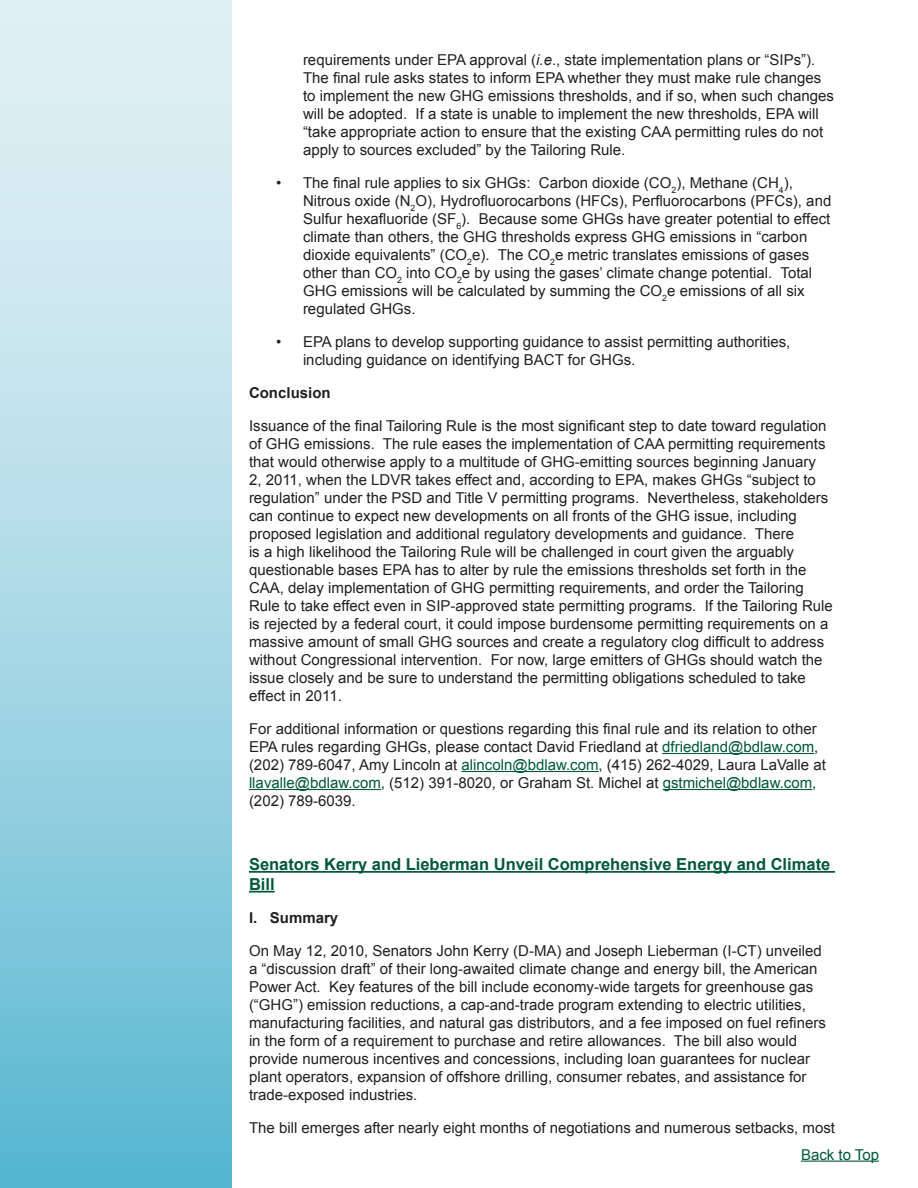
<style>
.page{position:relative;width:918px;height:1188px;background:#fff}
.page>*{position:absolute;margin:0;border:0;box-sizing:border-box;transform-origin:0 0}
.Arial_Heading{font:700 16.5px/19.8px "Arial";color:#00573d}
.Arial_Article_Text{font:15px/18px "Arial";color:#231f20}
.Arial_Article_Text-2{font:700 15px "Arial";color:#231f20}
.t1{font:15px "Arial";color:#00573d}
.s1{font-style:italic}
.s2{color:#00573d}
</style>
<div class="page">
<div style="left:0;top:0;width:231px;height:1188px;background:linear-gradient(to bottom,#eff6f8,#5fbad3)"></div>
<hr style="left:662px;top:753px;width:152px;height:1px;background:#00573d">
<hr style="left:462px;top:771px;width:137px;height:1px;background:#00573d">
<hr style="left:249px;top:789px;width:132px;height:1px;background:#00573d">
<hr style="left:663px;top:789px;width:149px;height:1px;background:#00573d">
<hr style="left:249px;top:871px;width:586px;height:2px;background:#00573d">
<hr style="left:249px;top:891px;width:26px;height:2px;background:#00573d">
<hr style="left:801px;top:1161px;width:78px;height:1px;background:#00573d">
<p class="Arial_Article_Text" style="left:303px;top:51px;width:533px">requirements under EPA approval (<span class="s1">i.e</span>., state implementation plans or “SIPs”).<br>The final rule asks states to inform EPA whether they must make rule changes to implement the new GHG emissions thresholds, and if so, when such changes will be adopted. If a state is unable to implement the new thresholds, EPA will “take appropriate action to ensure that the existing CAA permitting rules do not apply to sources excluded” by the Tailoring Rule.</p>
<p class="Arial_Article_Text" style="left:303px;top:174px;width:530px;text-indent:-27px">• The final rule applies to six GHGs: Carbon dioxide (CO<sub>2</sub>), Methane (CH<sub>4</sub>), Nitrous oxide (N<sub>2</sub>O), Hydrofluorocarbons (HFCs), Perfluorocarbons (PFCs), and Sulfur hexafluoride (SF<sub>6</sub>). Because some GHGs have greater potential to effect climate than others, the GHG thresholds express GHG emissions in “carbon dioxide equivalents” (CO<sub>2</sub>e). The CO<sub>2</sub>e metric translates emissions of gases other than CO<sub>2</sub> into CO<sub>2</sub>e by using the gases’ climate change potential. Total GHG emissions will be calculated by summing the CO<sub>2</sub>e emissions of all six regulated GHGs.</p>
<p class="Arial_Article_Text" style="left:303px;top:333px;width:489px;text-indent:-27px">• EPA plans to develop supporting guidance to assist permitting authorities, including guidance on identifying BACT for GHGs.</p>
<p class="Arial_Article_Text-2" style="left:249px;top:383px;width:83px">Conclusion</p>
<p class="Arial_Article_Text" style="left:249px;top:417px;width:585px">Issuance of the final Tailoring Rule is the most significant step to date toward regulation of GHG emissions. The rule eases the implementation of CAA permitting requirements that would otherwise apply to a multitude of GHG-emitting sources beginning January<br>2, 2011, when the LDVR takes effect and, according to EPA, makes GHGs “subject to regulation” under the PSD and Title V permitting programs. Nevertheless, stakeholders can continue to expect new developments on all fronts of the GHG issue, including proposed legislation and additional regulatory developments and guidance. There<br>is a high likelihood the Tailoring Rule will be challenged in court given the arguably questionable bases EPA has to alter by rule the emissions thresholds set forth in the CAA, delay implementation of GHG permitting requirements, and order the Tailoring Rule to take effect even in SIP-approved state permitting programs. If the Tailoring Rule is rejected by a federal court, it could impose burdensome permitting requirements on a massive amount of small GHG sources and create a regulatory clog difficult to address without Congressional intervention. For now, large emitters of GHGs should watch the issue closely and be sure to understand the permitting obligations scheduled to take effect in 2011.</p>
<p class="Arial_Article_Text" style="left:249px;top:720px;width:578px">For additional information or questions regarding this final rule and its relation to other EPA rules regarding GHGs, please contact David Friedland at <span class="s2">dfriedland@bdlaw.com</span>, (202) 789-6047, Amy Lincoln at <span class="s2">alincoln@bdlaw.com</span>, (415) 262-4029, Laura LaValle at <span class="s2">llavalle@bdlaw.com</span>, (512) 391-8020, or Graham St. Michel at <span class="s2">gstmichel@bdlaw.com</span>, (202) 789-6039.</p>
<p class="Arial_Heading" style="left:249px;top:855px;width:583px">Senators Kerry and Lieberman Unveil Comprehensive Energy and Climate<br>Bill</p>
<p class="Arial_Article_Text-2" style="left:249px;top:908px;width:91px">I. Summary</p>
<p class="Arial_Article_Text" style="left:249px;top:942px;width:578px">On May 12, 2010, Senators John Kerry (D-MA) and Joseph Lieberman (I-CT) unveiled a “discussion draft” of their long-awaited climate change and energy bill, the American Power Act. Key features of the bill include economy-wide targets for greenhouse gas (“GHG”) emission reductions, a cap-and-trade program extending to electric utilities, manufacturing facilities, and natural gas distributors, and a fee imposed on fuel refiners in the form of a requirement to purchase and retire allowances. The bill also would provide numerous incentives and concessions, including loan guarantees for nuclear plant operators, expansion of offshore drilling, consumer rebates, and assistance for trade-exposed industries.</p>
<p class="Arial_Article_Text" style="left:249px;top:1119px;width:588px">The bill emerges after nearly eight months of negotiations and numerous setbacks, most</p>
<p class="t1" style="left:801px;top:1144px;width:80px">Back to Top</p>
</div>
